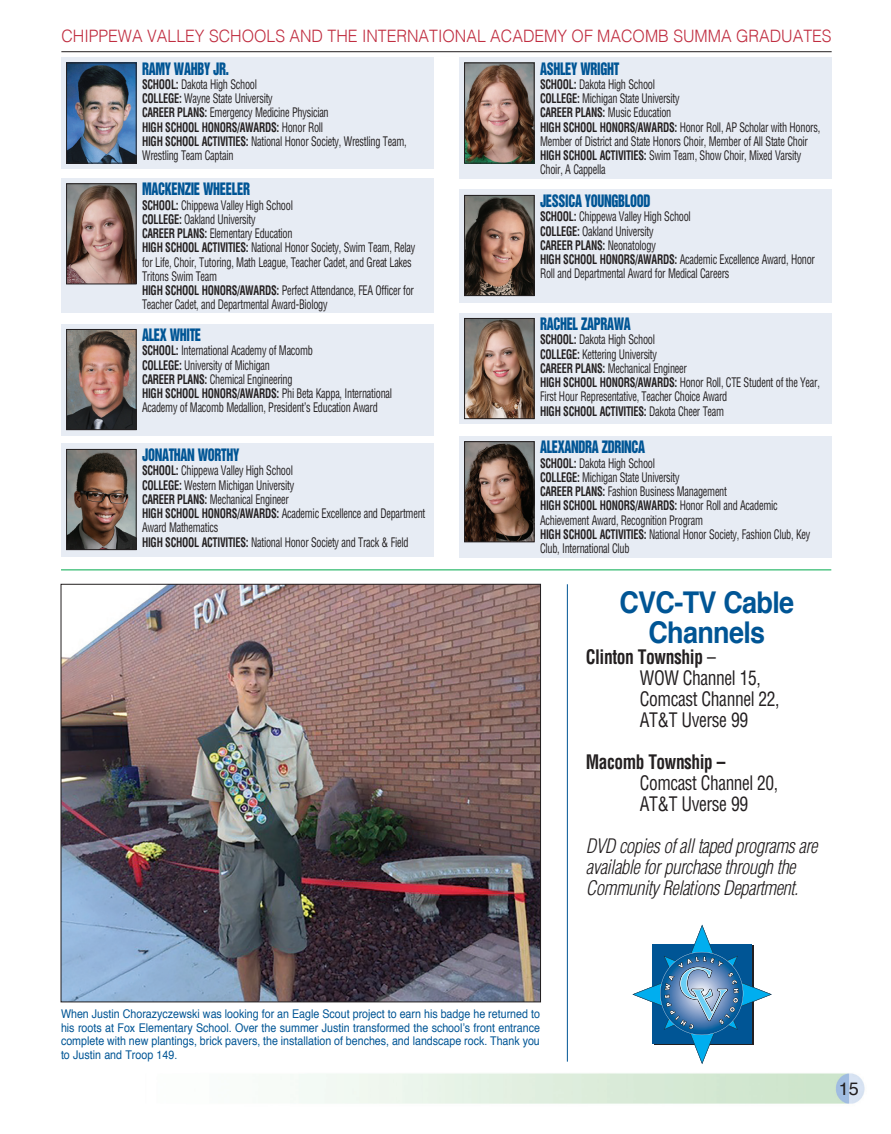
<style>
.page{position:relative;width:891px;height:1134px;background:#fff}
.page>*{position:absolute;margin:0;border:0;box-sizing:border-box;transform-origin:0 0}
.t1{font:700 30px/30px "Helvetica";letter-spacing:-.025em;color:#005595;text-align:center;scale:.9 1}
.t2{font:italic 300 condensed 19.5px/21px "Helvetica";letter-spacing:-.025em;color:#231f20}
.t3{font:condensed 19.5px/21px "Helvetica";letter-spacing:-.025em;color:#231f20;scale:.9 1}
.t4{font:condensed 19.5px/21px "Helvetica";letter-spacing:-.025em;color:#231f20;scale:.89 1}
.t5{font:700 condensed 19.5px "Helvetica";letter-spacing:-.025em;color:#231f20;scale:.89 1}
.t6{font:18px "Helvetica";color:#231f20}
.t7{font:300 17.1px "Helvetica";color:#c02d40;scale:.93 1}
.t8{font:15.75px "Helvetica Inserat";letter-spacing:-.025em;color:#005595;scale:.8 1}
.t9{font:condensed 12.9px/14.2px "Helvetica";letter-spacing:-.025em;color:#231f20;scale:.8 1}
.t10{font:12px/13.5px "Helvetica";color:#005595;text-align:justify;scale:.89 1}
.s1{font-weight:700}
</style>
<div class="page">
<img style="left:298px;top:1073px;width:567px;height:31px">
<hr style="left:61px;top:51px;width:771px;height:1px;background:#231f20">
<div style="left:61px;top:57px;width:372px;height:112px;background:#e7ecf4"></div>
<img style="left:68px;top:65px;width:67px;height:97px">
<div style="left:66px;top:63px;width:71px;height:101px;border:1px solid #231f20"></div>
<div style="left:459px;top:57px;width:372px;height:122px;background:#e7ecf4"></div>
<img style="left:466px;top:65px;width:67px;height:97px">
<div style="left:464px;top:63px;width:71px;height:101px;border:1px solid #231f20"></div>
<div style="left:61px;top:324px;width:372px;height:111px;background:#e7ecf4"></div>
<img style="left:68px;top:331px;width:67px;height:97px">
<div style="left:66px;top:329px;width:71px;height:101px;border:1px solid #231f20"></div>
<div style="left:459px;top:190px;width:372px;height:113px;background:#e7ecf4"></div>
<img style="left:466px;top:197px;width:67px;height:97px">
<div style="left:464px;top:195px;width:71px;height:101px;border:1px solid #231f20"></div>
<div style="left:459px;top:313px;width:372px;height:111px;background:#e7ecf4"></div>
<img style="left:466px;top:320px;width:67px;height:97px">
<div style="left:464px;top:318px;width:71px;height:101px;border:1px solid #231f20"></div>
<div style="left:459px;top:436px;width:372px;height:122px;background:#e7ecf4"></div>
<img style="left:466px;top:443px;width:67px;height:97px">
<div style="left:464px;top:441px;width:71px;height:101px;border:1px solid #231f20"></div>
<div style="left:61px;top:178px;width:372px;height:135px;background:#e7ecf4"></div>
<img style="left:68px;top:185px;width:67px;height:97px">
<div style="left:66px;top:183px;width:71px;height:101px;border:1px solid #231f20"></div>
<hr style="left:61px;top:570px;width:770px;height:1px;background:#00ab4d">
<img style="left:63px;top:586px;width:476px;height:414px">
<hr style="left:567px;top:584px;width:1px;height:478px;background:#005595">
<svg style="left:632px;top:925px;width:140px;height:139px"></svg>
<div style="left:61px;top:444px;width:372px;height:113px;background:#e7ecf4"></div>
<img style="left:68px;top:451px;width:67px;height:97px">
<div style="left:66px;top:449px;width:71px;height:101px;border:1px solid #231f20"></div>
<h3 class="t7" style="left:61px;top:22px;width:830px">CHIPPEWA VALLEY SCHOOLS AND THE INTERNATIONAL ACADEMY OF MACOMB SUMMA GRADUATES</h3>
<p class="t8" style="left:142px;top:59px;width:110px">RAMY WAHBY JR.</p>
<p class="t9" style="left:142px;top:77px;width:332px"><span class="s1">SCHOOL:</span> Dakota High School<br><span class="s1">COLLEGE:</span> Wayne State University<br><span class="s1">CAREER PLANS:</span> Emergency Medicine Physician<br><span class="s1">HIGH SCHOOL HONORS/AWARDS:</span> Honor Roll<br><span class="s1">HIGH SCHOOL ACTIVITIES:</span> National Honor Society, Wrestling Team, Wrestling Team Captain</p>
<p class="t8" style="left:540px;top:59px;width:101px">ASHLEY WRIGHT</p>
<p class="t9" style="left:540px;top:77px;width:352px"><span class="s1">SCHOOL:</span> Dakota High School<br><span class="s1">COLLEGE:</span> Michigan State University<br><span class="s1">CAREER PLANS:</span> Music Education<br><span class="s1">HIGH SCHOOL HONORS/AWARDS:</span> Honor Roll, AP Scholar with Honors, Member of District and State Honors Choir, Member of All State Choir <span class="s1">HIGH SCHOOL ACTIVITIES:</span> Swim Team, Show Choir, Mixed Varsity Choir, A Cappella</p>
<p class="t8" style="left:142px;top:180px;width:136px">MACKENZIE WHEELER</p>
<p class="t9" style="left:142px;top:198px;width:343px"><span class="s1">SCHOOL:</span> Chippewa Valley High School<br><span class="s1">COLLEGE:</span> Oakland University<br><span class="s1">CAREER PLANS:</span> Elementary Education<br><span class="s1">HIGH SCHOOL ACTIVITIES:</span> National Honor Society, Swim Team, Relay for Life, Choir, Tutoring, Math League, Teacher Cadet, and Great Lakes Tritons Swim Team<br><span class="s1">HIGH SCHOOL HONORS/AWARDS:</span> Perfect Attendance, FEA Officer for Teacher Cadet, and Departmental Award-Biology</p>
<p class="t8" style="left:142px;top:325px;width:76px">ALEX WHITE</p>
<p class="t9" style="left:142px;top:343px;width:314px"><span class="s1">SCHOOL:</span> International Academy of Macomb<br><span class="s1">COLLEGE:</span> University of Michigan<br><span class="s1">CAREER PLANS:</span> Chemical Engineering<br><span class="s1">HIGH SCHOOL HONORS/AWARDS:</span> Phi Beta Kappa, International Academy of Macomb Medallion, President’s Education Award</p>
<p class="t8" style="left:142px;top:445px;width:123px">JONATHAN WORTHY</p>
<p class="t9" style="left:142px;top:463px;width:356px"><span class="s1">SCHOOL:</span> Chippewa Valley High School<br><span class="s1">COLLEGE:</span> Western Michigan University<br><span class="s1">CAREER PLANS:</span> Mechanical Engineer<br><span class="s1">HIGH SCHOOL HONORS/AWARDS:</span> Academic Excellence and Department Award Mathematics<br><span class="s1">HIGH SCHOOL ACTIVITIES:</span> National Honor Society and Track &amp; Field</p>
<p class="t8" style="left:540px;top:191px;width:140px">JESSICA YOUNGBLOOD</p>
<p class="t9" style="left:540px;top:209px;width:345px"><span class="s1">SCHOOL:</span> Chippewa Valley High School<br><span class="s1">COLLEGE:</span> Oakland University<br><span class="s1">CAREER PLANS:</span> Neonatology<br><span class="s1">HIGH SCHOOL HONORS/AWARDS:</span> Academic Excellence Award, Honor Roll and Departmental Award for Medical Careers</p>
<p class="t8" style="left:540px;top:314px;width:115px">RACHEL ZAPRAWA</p>
<p class="t9" style="left:540px;top:332px;width:351px"><span class="s1">SCHOOL:</span> Dakota High School<br><span class="s1">COLLEGE:</span> Kettering University<br><span class="s1">CAREER PLANS:</span> Mechanical Engineer<br><span class="s1">HIGH SCHOOL HONORS/AWARDS:</span> Honor Roll, CTE Student of the Year, First Hour Representative, Teacher Choice Award<br><span class="s1">HIGH SCHOOL ACTIVITIES:</span> Dakota Cheer Team</p>
<p class="t8" style="left:540px;top:438px;width:133px">ALEXANDRA ZDRINCA</p>
<p class="t9" style="left:540px;top:456px;width:339px"><span class="s1">SCHOOL:</span> Dakota High School<br><span class="s1">COLLEGE:</span> Michigan State University<br><span class="s1">CAREER PLANS:</span> Fashion Business Management<br><span class="s1">HIGH SCHOOL HONORS/AWARDS:</span> Honor Roll and Academic Achievement Award, Recognition Program<br><span class="s1">HIGH SCHOOL ACTIVITIES:</span> National Honor Society, Fashion Club, Key Club, International Club</p>
<h1 class="t1" style="left:619px;top:588px;width:196px">CVC-TV Cable<br>Channels</h1>
<h2 class="t3" style="left:640px;top:647px;width:157px;text-indent:-54px"><span class="s1">Clinton Township</span> –<br>WOW Channel 15,<br>Comcast Channel 22,<br>AT&amp;T Uverse 99</h2>
<h2 class="t5" style="left:586px;top:750px;width:158px">Macomb Township –</h2>
<h2 class="t4" style="left:640px;top:773px;width:157px">Comcast Channel 20,<br>AT&amp;T Uverse 99</h2>
<h2 class="t2" style="left:586px;top:836px;width:233px">DVD copies of all taped programs are available for purchase through the<br>Community Relations Department.</h2>
<p class="t10" style="left:61px;top:1008px;width:540px">When Justin Chorazyczewski was looking for an Eagle Scout project to earn his badge he returned to his roots at Fox Elementary School. Over the summer Justin transformed the school’s front entrance complete with new plantings, brick pavers, the installation of benches, and landscape rock. Thank you to Justin and Troop 149.</p>
<h3 class="t6" style="left:839px;top:1075px;width:22px">15</h3>
</div>
